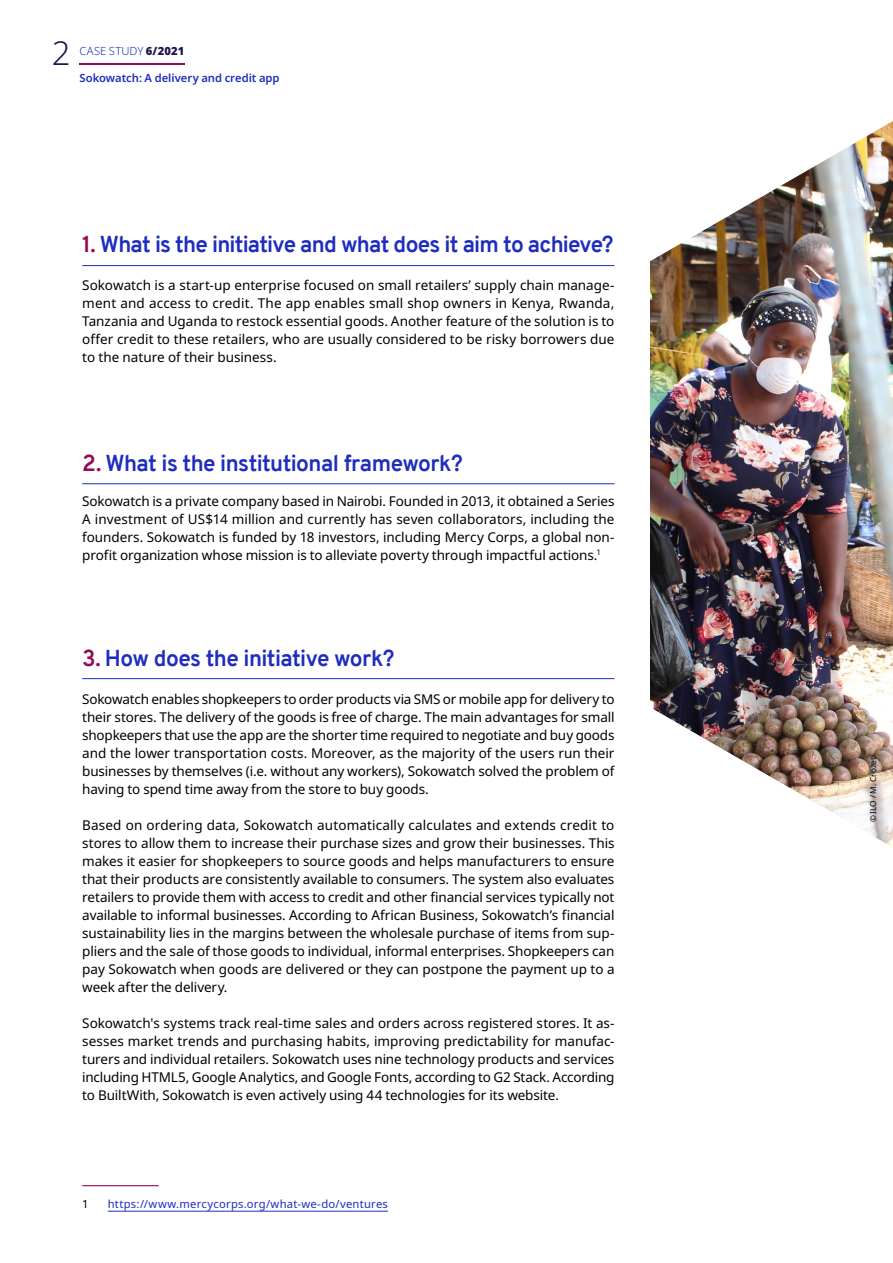
<style>
.page{position:relative;width:893px;height:1263px;background:#fff}
.page>*{position:absolute;margin:0;border:0;box-sizing:border-box;transform-origin:0 0}
.t1{font:300 33px "Noto Sans";color:#241550}
.Heading_underline{font:700 22.5px "Overpass";letter-spacing:-.03em;color:#1e2dbe}
.Body_text{font:13.5px/18px "Noto Sans";letter-spacing:-.005em;color:#000;text-align:justify}
.Report_A4_-_Notes{font:11.25px "Noto Sans";letter-spacing:.02em;color:#1e2dbe}
.t2{font:600 11.25px "Noto Sans";color:#1e2dbe}
.t3{font:300 11.25px "Noto Sans";letter-spacing:.015em;color:#1e2dbe}
.Report_A4_-_Notes-2{font:11.25px "Noto Sans";color:#000}
.Body_text-2{font:8.25px "Noto Sans";letter-spacing:-.005em;color:#000}
.s1{font-weight:900;color:#241550}
.s2{color:#960a55}
</style>
<div class="page">
<svg style="left:80px;top:63px;width:76px;height:2px"></svg>
<hr style="left:156px;top:63px;width:29px;height:2px;background:#960a55">
<img style="left:650px;top:262px;width:243px;height:443px">
<img style="left:653px;top:705px;width:240px;height:142px">
<img style="left:650px;top:121px;width:243px;height:141px">
<hr style="left:82px;top:265px;width:532px;height:1px;background:#1e2dbe">
<hr style="left:82px;top:1185px;width:77px;height:1px;background:#960a55">
<hr style="left:108px;top:1211px;width:280px;height:1px;background:#1e2dbe">
<hr style="left:82px;top:483px;width:532px;height:1px;background:#1e2dbe">
<hr style="left:82px;top:678px;width:532px;height:1px;background:#1e2dbe">
<hr style="left:892px;top:848px;width:1px;height:221px;background:#ebf5fd">
<h1 class="t1" style="left:52px;top:29px;width:20px">2</h1>
<p class="t3" style="left:80px;top:43px;width:106px">CASE STUDY <span class="s1">6/2021</span></p>
<p class="t2" style="left:80px;top:70px;width:202px">Sokowatch: A delivery and credit app</p>
<p class="Heading_underline" style="left:82px;top:229px;width:533px"><span class="s2">1.</span> What is the initiative and what does it aim to achieve?</p>
<p class="Body_text" style="left:82px;top:276px;width:534px">Sokowatch is a start-up enterprise focused on small retailers’ supply chain manage&shy;ment and access to credit. The app enables small shop owners in Kenya, Rwanda, Tanzania and Uganda to restock essential goods. Another feature of the solution is to offer credit to these retailers, who are usually considered to be risky borrowers due to the nature of their business.</p>
<p class="Heading_underline" style="left:82px;top:447px;width:382px"><span class="s2">2.</span> What is the institutional framework?</p>
<p class="Body_text" style="left:82px;top:492px;width:534px">Sokowatch is a private company based in Nairobi. Founded in 2013, it obtained a Series A investment of US$14 million and currently has seven collaborators, including the founders. Sokowatch is funded by 18 investors, including Mercy Corps, a global non&shy;profit organization whose mission is to alleviate poverty through impactful actions.<sup>1</sup></p>
<p class="Heading_underline" style="left:82px;top:642px;width:314px"><span class="s2">3.</span> How does the initiative work?</p>
<p class="Body_text" style="left:82px;top:690px;width:534px">Sokowatch enables shopkeepers to order products via SMS or mobile app for delivery to their stores. The delivery of the goods is free of charge. The main advantages for small shopkeepers that use the app are the shorter time required to negotiate and buy goods and the lower transportation costs. Moreover, as the majority of the users run their businesses by themselves (i.e. without any workers), Sokowatch solved the problem of having to spend time away from the store to buy goods.</p>
<p class="Body_text" style="left:82px;top:816px;width:534px">Based on ordering data, Sokowatch automatically calculates and extends credit to stores to allow them to increase their purchase sizes and grow their businesses. This makes it easier for shopkeepers to source goods and helps manufacturers to ensure that their products are consistently available to consumers. The system also evaluates retailers to provide them with access to credit and other financial services typically not available to informal businesses. According to African Business, Sokowatch’s financial sustainability lies in the margins between the wholesale purchase of items from sup&shy;pliers and the sale of those goods to individual, informal enterprises. Shopkeepers can pay Sokowatch when goods are delivered or they can postpone the payment up to a week after the delivery.</p>
<p class="Body_text" style="left:82px;top:1014px;width:534px">Sokowatch's systems track real-time sales and orders across registered stores. It as&shy;sesses market trends and purchasing habits, improving predictability for manufac&shy;turers and individual retailers. Sokowatch uses nine technology products and services including HTML5, Google Analytics, and Google Fonts, according to G2 Stack. According to BuiltWith, Sokowatch is even actively using 44 technologies for its website.</p>
<p class="Report_A4_-_Notes-2" style="left:82px;top:1196px;width:8px">1</p>
<p class="Report_A4_-_Notes" style="left:108px;top:1196px;width:282px">https://www.mercycorps.org/what-we-do/ventures</p>
<p class="Body_text-2" style="left:867px;top:822px;width:67px;rotate:-90deg">© ILO / M. Crozet</p>
</div>
